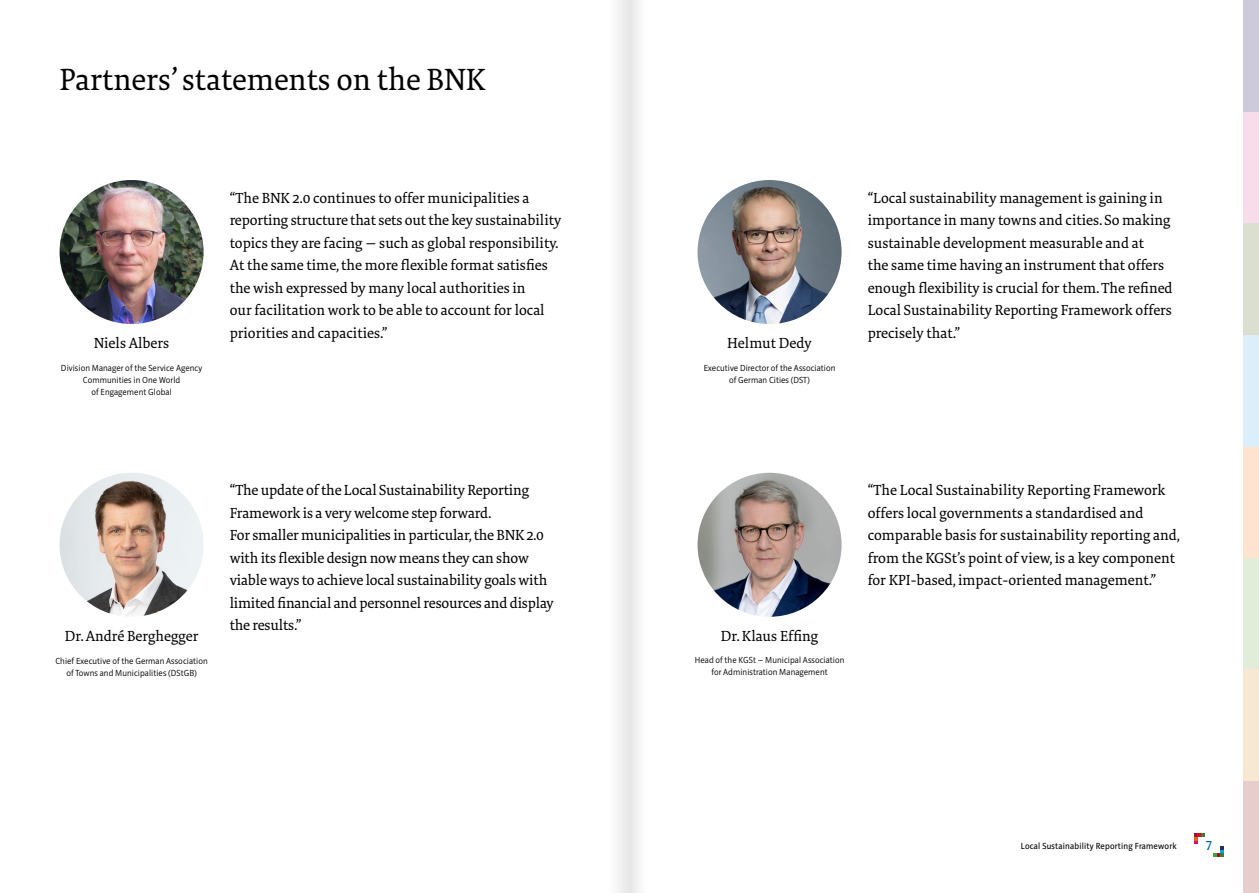
<style>
.page{position:relative;width:1259px;height:893px;background:#fff}
.page>*{position:absolute;margin:0;border:0;box-sizing:border-box;transform-origin:0 0}
.H1{font:31.5px "Tundra Pro";color:#000}
.Fließtext{font:15px/22.5px "Tundra Pro";color:#000}
.t1{font:500 13.5px "Tundra Pro";color:#0069b4}
.Fußnoten{font:300 9px/12px "Riga";letter-spacing:.01em;color:#000;text-align:center}
.t2{font:9px "Riga";letter-spacing:.025em;color:#000}
</style>
<div class="page">
<svg style="left:1213px;top:846px;width:10px;height:11px"></svg>
<svg style="left:1194px;top:833px;width:10px;height:11px"></svg>
<img style="left:60px;top:180px;width:144px;height:144px;border-radius:72px">
<div style="left:608px;top:0;width:43px;height:893px;background:linear-gradient(to right,#f1f1f1,#f5f5f5)"></div>
<img style="left:60px;top:473px;width:144px;height:144px;border-radius:72px">
<img style="left:697px;top:180px;width:144px;height:144px;border-radius:72px">
<img style="left:697px;top:473px;width:144px;height:144px;border-radius:72px">
<div style="left:1243px;top:669px;width:16px;height:112px;background:#f7e8d3"></div>
<div style="left:1243px;top:223px;width:16px;height:112px;background:#dbdfd0"></div>
<div style="left:1243px;top:557px;width:16px;height:112px;background:#e2edd9"></div>
<div style="left:1243px;top:111px;width:16px;height:112px;background:#f9dce9"></div>
<div style="left:1243px;top:446px;width:16px;height:112px;background:#fde3d0"></div>
<div style="left:1243px;top:0;width:16px;height:112px;background:#cccadb"></div>
<div style="left:1243px;top:781px;width:16px;height:112px;background:#e7cecc"></div>
<div style="left:1243px;top:335px;width:16px;height:112px;background:#dceef9"></div>
<p class="H1" style="left:60px;top:60px;width:428px">Partners’ statements on the BNK</p>
<p class="Fließtext" style="left:94px;top:332px;width:77px">Niels Albers</p>
<p class="Fußnoten" style="left:61px;top:362px;width:143px">Division Manager of the Service Agency<br>Communities in One World<br>of Engagement Global</p>
<p class="Fließtext" style="left:230px;top:187px;width:333px">“The BNK 2.0 continues to offer municipalities a reporting structure that sets out the key sustainability topics they are facing — such as global responsibility.<br>At the same time, the more flexible format satisfies the wish expressed by many local authorities in<br>our facilitation work to be able to account for local priorities and capacities.”</p>
<p class="Fließtext" style="left:65px;top:625px;width:135px">Dr. André Berghegger</p>
<p class="Fußnoten" style="left:55px;top:655px;width:154px">Chief Executive of the German Association of Towns and Municipalities (DStGB)</p>
<p class="Fließtext" style="left:230px;top:479px;width:326px">“The update of the Local Sustainability Reporting Framework is a very welcome step forward.<br>For smaller municipalities in particular, the BNK 2.0 with its flexible design now means they can show viable ways to achieve local sustainability goals with limited financial and personnel resources and display the results.”</p>
<p class="Fließtext" style="left:727px;top:332px;width:86px">Helmut Dedy</p>
<p class="Fußnoten" style="left:703px;top:362px;width:133px">Executive Director of the Association of German Cities (DST)</p>
<p class="Fließtext" style="left:867px;top:187px;width:306px">“Local sustainability management is gaining in importance in many towns and cities. So making sustainable development measurable and at<br>the same time having an instrument that offers enough flexibility is crucial for them. The refined Local Sustainability Reporting Framework offers precisely that.”</p>
<p class="Fließtext" style="left:721px;top:625px;width:99px">Dr. Klaus Effing</p>
<p class="Fußnoten" style="left:695px;top:655px;width:151px">Head of the KGSt — Municipal Association for Administration Management</p>
<p class="Fließtext" style="left:867px;top:479px;width:314px">“The Local Sustainability Reporting Framework offers local governments a standardised and comparable basis for sustainability reporting and, from the KGSt’s point of view, is a key component for KPI-based, impact-oriented management.”</p>
<p class="t2" style="left:1020px;top:841px;width:157px">Local Sustainability Reporting Framework</p>
<p class="t1" style="left:1206px;top:837px;width:7px">7</p>
</div>
